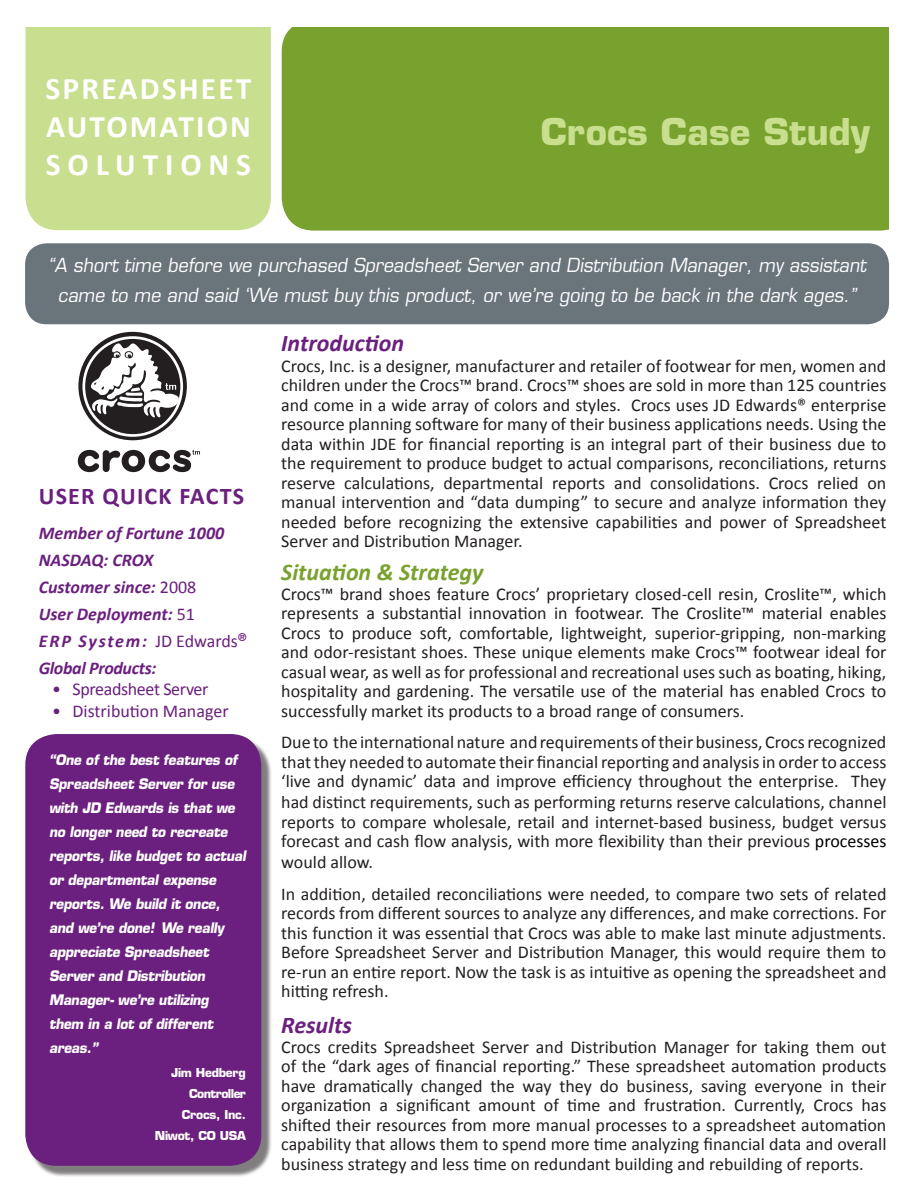
<style>
.page{position:relative;width:918px;height:1188px;background:#fff}
.page>*{position:absolute;margin:0;border:0;box-sizing:border-box;transform-origin:0 0}
.t1{font:700 36px "Eurostile";color:#c7df8e}
.t2{font:700 31.5px "Calibri";letter-spacing:.07em;color:#fff}
.t3{font:700 31.5px "Calibri";letter-spacing:.22em;color:#fff}
.t4{font:italic 700 24px "Calibri";color:#6b1f7e}
.t5{font:italic 700 24px "Calibri";color:#78a22d}
.t6{font:700 24px "Calibri";letter-spacing:.05em;color:#6b1f7e}
.t7{font:italic 18.9px/30px "Eurostile";color:#fff;text-align:center;scale:.95 1}
.t8{font:18px/19.5px "Calibri";color:#231f20;text-align:justify}
.t9{font:italic 700 18px "Calibri";color:#6b1f7e}
.t10{font:18px "Calibri";letter-spacing:-.01em;color:#6b1f7e}
.t11{font:italic 700 18px "Calibri";letter-spacing:.1em;color:#6b1f7e}
.t12{font:italic 700 18px "Calibri";letter-spacing:-.02em;color:#6b1f7e}
.t13{font:italic 700 14.1px/24px "Eurostile";color:#fff;scale:.95 1}
.t14{font:700 12px "Eurostile";letter-spacing:-.02em;color:#fff}
.t15{font:700 12px "Eurostile";letter-spacing:-.05em;color:#fff}
.s1{color:#000}
.s2{font-weight:400;font-style:normal}
</style>
<div class="page">
<div style="left:282px;top:19px;width:632px;height:212px;background:#78a22d;border-radius:32px"></div>
<div style="left:890px;top:0;width:28px;height:238px;background:#fff"></div>
<div style="left:25px;top:27px;width:246px;height:203px;background:#c7df8e"></div>
<div style="left:1px;top:0;width:917px;height:27px;background:#fff"></div>
<div style="left:30px;top:738px;width:243px;height:439px;background:#231f20;opacity:.58"></div>
<div style="left:25px;top:734px;width:236px;height:432px;background:#6b1f7e;border-radius:31px"></div>
<div style="left:25px;top:243px;width:864px;height:81px;background:#6a747b;border-radius:22px"></div>
<svg style="left:78px;top:450px;width:122px;height:22px"></svg>
<div style="left:78px;top:332px;width:109px;height:108px;background:#231f20;border-radius:50%"></div>
<svg style="left:82px;top:336px;width:101px;height:101px"></svg>
<p class="t2" style="left:45px;top:68px;width:208px">SPREADSHEET</p>
<p class="t2" style="left:46px;top:107px;width:206px">AUTOMATION</p>
<p class="t3" style="left:46px;top:145px;width:207px">SOLUTIONS</p>
<p class="t1" style="left:541px;top:109px;width:331px">Crocs Case Study</p>
<p class="t7" style="left:48px;top:251px;width:867px">“A short time before we purchased Spreadsheet Server and Distribution Manager, my assistant came to me and said ‘We must buy this product, or we’re going to be back in the dark ages.”</p>
<p class="t4" style="left:281px;top:328px;width:124px">Introduction</p>
<p class="t8" style="left:281px;top:356px;width:607px">Crocs, Inc. is a designer, manufacturer and retailer of footwear for men, women and children under the Crocs™ brand. Crocs™ shoes are sold in more than 125 countries and come in a wide array of colors and styles. Crocs uses JD Edwards® enterprise resource planning software for many of their business applications needs. Using the data within JDE for financial reporting is an integral part of their business due to the requirement to produce budget to actual comparisons, reconciliations, returns reserve calculations, departmental reports and consolidations. Crocs relied on manual intervention and “data dumping” to secure and analyze information they needed before recognizing the extensive capabilities and power of Spreadsheet Server and Distribution Manager.</p>
<p class="t5" style="left:281px;top:557px;width:204px">Situation &amp; Strategy</p>
<p class="t8" style="left:281px;top:584px;width:607px">Crocs™ brand shoes feature Crocs’ proprietary closed-cell resin, Croslite™, which represents a substantial innovation in footwear. The Croslite™ material enables Crocs to produce soft, comfortable, lightweight, superior-gripping, non-marking and odor-resistant shoes. These unique elements make Crocs™ footwear ideal for casual wear, as well as for professional and recreational uses such as boating, hiking, hospitality and gardening. The versatile use of the material has enabled Crocs to successfully market its products to a broad range of consumers.</p>
<p class="t8" style="left:281px;top:732px;width:607px;line-height:20px">Due to the international nature and requirements of their business, Crocs recognized that they needed to automate their financial reporting and analysis in order to access ‘live and dynamic’ data and improve efficiency throughout the enterprise. They had distinct requirements, such as performing returns reserve calculations, channel reports to compare wholesale, retail and internet-based business, budget versus forecast and cash flow analysis, with more flexibility than their previous <span class="s1">processes </span>would allow.</p>
<p class="t8" style="left:281px;top:884px;width:607px">In addition, detailed reconciliations were needed, to compare two sets of related records from different sources to analyze any differences, and make corrections. For this function it was essential that Crocs was able to make last minute adjustments.<br>Before Spreadsheet Server and Distribution Manager, this would require them to re-run an entire report. Now the task is as intuitive as opening the spreadsheet and hitting refresh.</p>
<p class="t4" style="left:281px;top:1010px;width:72px">Results</p>
<p class="t8" style="left:281px;top:1037px;width:607px">Crocs credits Spreadsheet Server and Distribution Manager for taking them out of the “dark ages of financial reporting.” These spreadsheet automation products have dramatically changed the way they do business, saving everyone in their organization a significant amount of time and frustration. Currently, Crocs has shifted their resources from more manual processes to a spreadsheet automation capability that allows them to spend more time analyzing financial data and overall business strategy and less time on redundant building and rebuilding of reports.</p>
<p class="t6" style="left:39px;top:481px;width:207px">USER QUICK FACTS</p>
<p class="t9" style="left:39px;top:521px;width:187px">Member of Fortune 1000</p>
<p class="t9" style="left:39px;top:548px;width:116px">NASDAQ: CROX</p>
<p class="t9" style="left:39px;top:575px;width:159px">Customer since: <span class="s2">2008</span></p>
<p class="t9" style="left:39px;top:602px;width:158px">User Deployment: <span class="s2">51</span></p>
<p class="t11" style="left:39px;top:629px;width:209px">ERP System: <span class="s2">JD Edwards</span><sup>®</sup></p>
<p class="t12" style="left:39px;top:656px;width:119px">Global Products:</p>
<p class="t10" style="left:52px;top:678px;width:158px">• Spreadsheet Server</p>
<p class="t10" style="left:52px;top:700px;width:178px">• Distribution Manager</p>
<p class="t13" style="left:49px;top:748px;width:212px">“One of the best features of<br>Spreadsheet Server for use with JD Edwards is that we no longer need to recreate reports, like budget to actual or departmental expense reports. We build it once, and we’re done! We really appreciate Spreadsheet<br>Server and Distribution<br>Manager- we’re utilizing them in a lot of different areas.”</p>
<p class="t14" style="left:171px;top:1065px;width:76px">Jim Hedberg</p>
<p class="t15" style="left:189px;top:1086px;width:58px">Controller</p>
<p class="t14" style="left:182px;top:1107px;width:66px">Crocs, Inc.</p>
<p class="t14" style="left:155px;top:1128px;width:93px">Niwot, CO USA</p>
</div>
